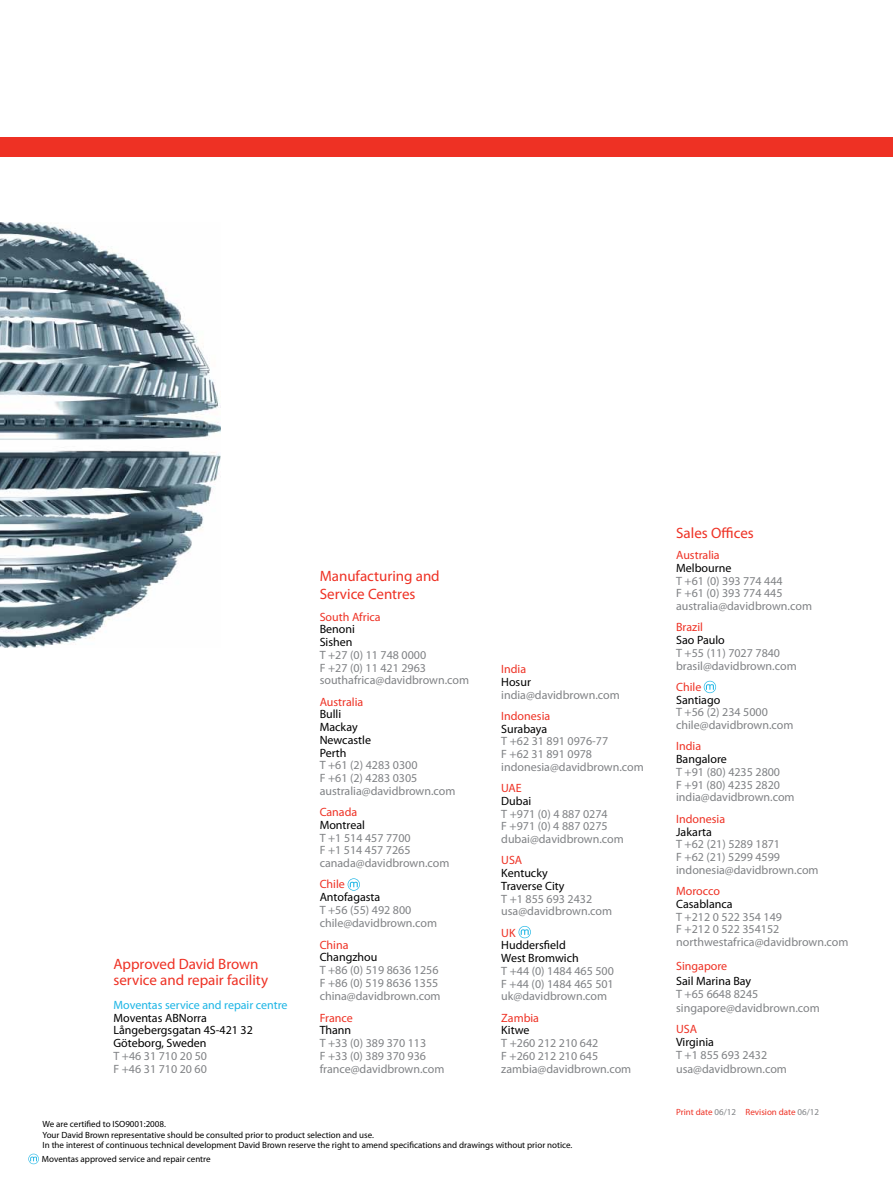
<style>
.page{position:relative;width:893px;height:1191px;background:#fff}
.page>*{position:absolute;margin:0;border:0;box-sizing:border-box;transform-origin:0 0}
.t1{font:15px/18px "Myriad Pro";color:#ee3124}
.t2{font:12px/12.8px "Myriad Pro";color:#808285}
.t3{font:12px/12.8px "Myriad Pro";color:#000}
.t4{font:12px "Myriad Pro";color:#ee3124}
.t5{font:12px "Myriad Pro";color:#1cb5e5}
.t6{font:9px/10.8px "Myriad Pro";color:#000}
.t7{font:9px "Myriad Pro";color:#ee3124}
.s1{color:#808285}
</style>
<div class="page">
<div style="left:0;top:137px;width:893px;height:20px;background:#ee3124"></div>
<img style="left:0;top:222px;width:221px;height:425px">
<svg style="left:28px;top:1153px;width:11px;height:11px"></svg>
<svg style="left:519px;top:926px;width:12px;height:12px"></svg>
<svg style="left:348px;top:878px;width:12px;height:12px"></svg>
<svg style="left:704px;top:681px;width:12px;height:12px"></svg>
<p class="t1" style="left:113px;top:955px;width:156px;line-height:16.5px">Approved David Brown service and repair facility</p>
<p class="t5" style="left:113px;top:997px;width:176px">Moventas service and repair centre</p>
<p class="t3" style="left:113px;top:1011px;width:141px">Moventas ABNorra<br>Långebergsgatan 4S-421 32<br>Göteborg, Sweden</p>
<p class="t2" style="left:113px;top:1049px;width:95px">T +46 31 710 20 50<br>F +46 31 710 20 60</p>
<p class="t1" style="left:320px;top:567px;width:122px">Manufacturing and<br>Service Centres</p>
<p class="t4" style="left:320px;top:609px;width:63px">South Africa</p>
<p class="t3" style="left:320px;top:622px;width:37px">Benoni<br>Sishen</p>
<p class="t2" style="left:320px;top:648px;width:151px">T +27 (0) 11 748 0000<br>F +27 (0) 11 421 2963 southafrica@davidbrown.com</p>
<p class="t4" style="left:320px;top:694px;width:45px">Australia</p>
<p class="t3" style="left:320px;top:707px;width:53px">Bulli<br>Mackay<br>Newcastle<br>Perth</p>
<p class="t2" style="left:320px;top:758px;width:137px">T +61 (2) 4283 0300<br>F +61 (2) 4283 0305 australia@davidbrown.com</p>
<p class="t4" style="left:320px;top:804px;width:39px">Canada</p>
<p class="t3" style="left:320px;top:818px;width:47px">Montreal</p>
<p class="t2" style="left:320px;top:831px;width:131px">T +1 514 457 7700<br>F +1 514 457 7265 canada@davidbrown.com</p>
<p class="t4" style="left:320px;top:877px;width:27px">Chile</p>
<p class="t3" style="left:320px;top:890px;width:62px">Antofagasta</p>
<p class="t2" style="left:320px;top:902px;width:119px;line-height:13.5px">T +56 (55) 492 800 chile@davidbrown.com</p>
<p class="t4" style="left:320px;top:937px;width:30px">China</p>
<p class="t3" style="left:320px;top:950px;width:59px">Changzhou</p>
<p class="t2" style="left:320px;top:963px;width:122px">T +86 (0) 519 8636 1256<br>F +86 (0) 519 8636 1355 china@davidbrown.com</p>
<p class="t4" style="left:320px;top:1010px;width:35px">France</p>
<p class="t3" style="left:320px;top:1023px;width:33px">Thann</p>
<p class="t2" style="left:320px;top:1036px;width:126px">T +33 (0) 389 370 113<br>F +33 (0) 389 370 936 france@davidbrown.com</p>
<p class="t4" style="left:501px;top:661px;width:27px">India</p>
<p class="t3" style="left:501px;top:675px;width:31px">Hosur</p>
<p class="t2" style="left:501px;top:688px;width:120px">india@davidbrown.com</p>
<p class="t4" style="left:501px;top:708px;width:51px">Indonesia</p>
<p class="t3" style="left:501px;top:722px;width:48px">Surabaya</p>
<p class="t2" style="left:501px;top:734px;width:144px">T +62 31 891 0976-77<br>F +62 31 891 0978 indonesia@davidbrown.com</p>
<p class="t4" style="left:501px;top:780px;width:22px">UAE</p>
<p class="t3" style="left:501px;top:794px;width:32px">Dubai</p>
<p class="t2" style="left:501px;top:807px;width:124px">T +971 (0) 4 887 0274<br>F +971 (0) 4 887 0275 dubai@davidbrown.com</p>
<p class="t4" style="left:501px;top:853px;width:23px">USA</p>
<p class="t3" style="left:501px;top:866px;width:65px">Kentucky<br>Traverse City</p>
<p class="t2" style="left:501px;top:892px;width:112px">T +1 855 693 2432 usa@davidbrown.com</p>
<p class="t4" style="left:501px;top:925px;width:16px">UK</p>
<p class="t3" style="left:501px;top:938px;width:79px">Huddersfield<br>West Bromwich</p>
<p class="t2" style="left:501px;top:964px;width:114px;text-align:justify">T +44 (0) 1484 465 500<br>F +44 (0) 1484 465 501 uk@davidbrown.com</p>
<p class="t4" style="left:501px;top:1010px;width:39px">Zambia</p>
<p class="t3" style="left:501px;top:1023px;width:30px">Kitwe</p>
<p class="t2" style="left:501px;top:1036px;width:132px">T +260 212 210 642<br>F +260 212 210 645 zambia@davidbrown.com</p>
<p class="t6" style="left:43px;top:1118px;width:531px">We are certified to ISO9001:2008.<br>Your David Brown representative should be consulted prior to product selection and use.<br>In the interest of continuous technical development David Brown reserve the right to amend specifications and drawings without prior notice.</p>
<p class="t6" style="left:42px;top:1153px;width:170px">Moventas approved service and repair centre</p>
<p class="t1" style="left:676px;top:523px;width:79px">Sales Offices</p>
<p class="t4" style="left:676px;top:548px;width:45px">Australia</p>
<p class="t3" style="left:676px;top:561px;width:57px">Melbourne</p>
<p class="t2" style="left:676px;top:574px;width:137px">T +61 (0) 393 774 444<br>F +61 (0) 393 774 445 australia@davidbrown.com</p>
<p class="t4" style="left:676px;top:620px;width:28px">Brazil</p>
<p class="t3" style="left:676px;top:633px;width:50px">Sao Paulo</p>
<p class="t2" style="left:676px;top:646px;width:122px">T +55 (11) 7027 7840 brasil@davidbrown.com</p>
<p class="t4" style="left:676px;top:679px;width:27px">Chile</p>
<p class="t3" style="left:676px;top:693px;width:46px">Santiago</p>
<p class="t2" style="left:676px;top:706px;width:119px">T +56 (2) 234 5000 chile@davidbrown.com</p>
<p class="t4" style="left:676px;top:739px;width:27px">India</p>
<p class="t3" style="left:676px;top:752px;width:52px">Bangalore</p>
<p class="t2" style="left:676px;top:765px;width:120px">T +91 (80) 4235 2800<br>F +91 (80) 4235 2820 india@davidbrown.com</p>
<p class="t4" style="left:676px;top:811px;width:51px">Indonesia</p>
<p class="t3" style="left:676px;top:825px;width:37px">Jakarta</p>
<p class="t2" style="left:676px;top:837px;width:144px">T +62 (21) 5289 1871<br>F +62 (21) 5299 4599 indonesia@davidbrown.com</p>
<p class="t4" style="left:676px;top:883px;width:45px">Morocco</p>
<p class="t3" style="left:676px;top:897px;width:58px">Casablanca</p>
<p class="t2" style="left:676px;top:910px;width:174px">T +212 0 522 354 149<br>F +212 0 522 354152 northwestafrica@davidbrown.com</p>
<p class="t4" style="left:676px;top:958px;width:53px">Singapore</p>
<p class="t3" style="left:676px;top:974px;width:77px">Sail Marina Bay</p>
<p class="t2" style="left:676px;top:987px;width:145px;line-height:13.5px">T +65 6648 8245 singapore@davidbrown.com</p>
<p class="t4" style="left:676px;top:1021px;width:23px">USA</p>
<p class="t3" style="left:676px;top:1035px;width:39px">Virginia</p>
<p class="t2" style="left:676px;top:1048px;width:112px;line-height:13.5px">T +1 855 693 2432 usa@davidbrown.com</p>
<p class="t7" style="left:676px;top:1106px;width:145px">Print date <span class="s1">06/12</span> Revision date <span class="s1">06/12</span></p>
</div>
